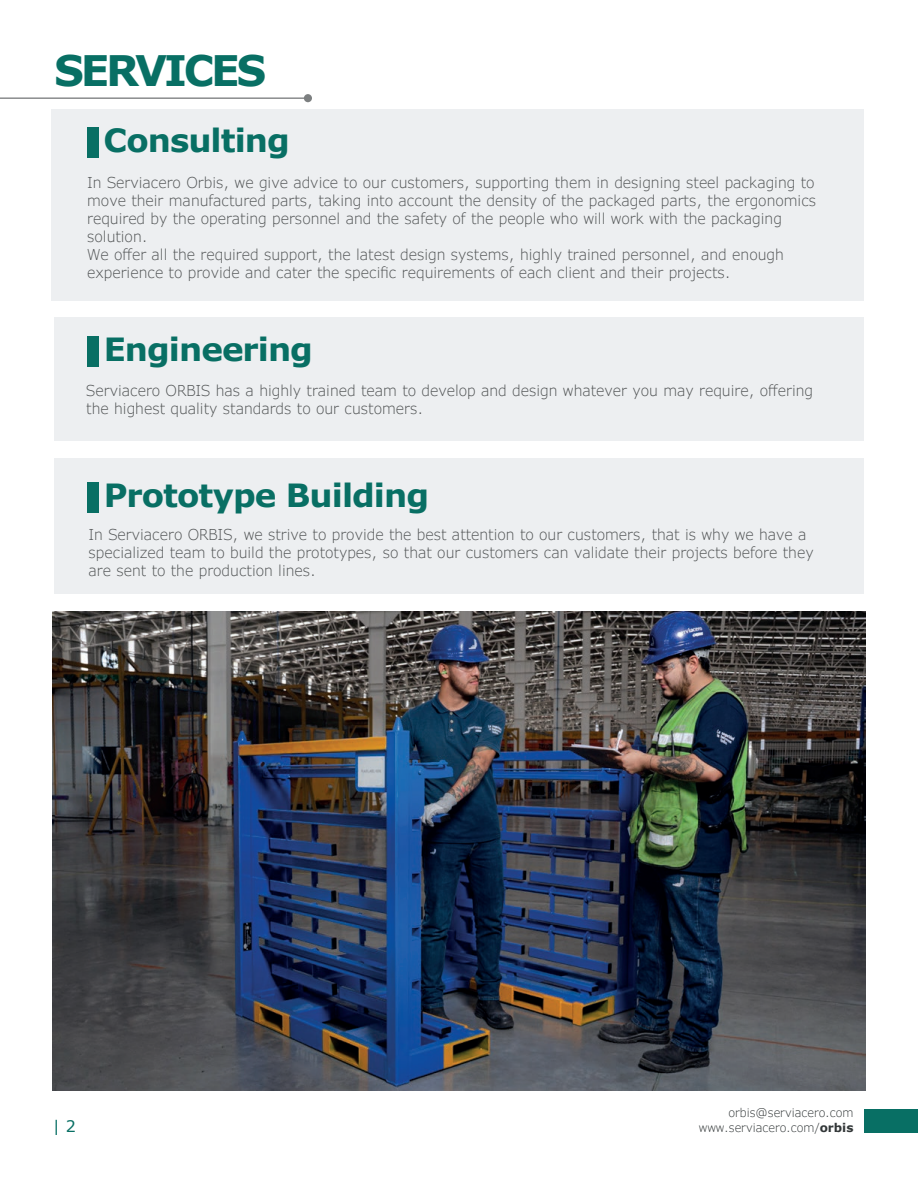
<style>
.page{position:relative;width:918px;height:1188px;background:#fff}
.page>*{position:absolute;margin:0;border:0;box-sizing:border-box;transform-origin:0 0}
.t1{font:700 42px "Verdana Pro";letter-spacing:-.075em;color:#086f64}
.t2{font:700 31.95px "Verdana Pro";letter-spacing:-.03em;color:#086f64}
.t3{font:15.9px "Verdana Pro";color:#086f64}
.t4{font:300 15px/18px "Verdana Pro";color:#4f5253}
.t5{font:300 12px "Verdana Pro";color:#323738}
.s1{font-weight:700}
</style>
<div class="page">
<div style="left:864px;top:1109px;width:54px;height:23px;background:#086f64"></div>
<div style="left:51px;top:109px;width:813px;height:191px;background:#edeff1"></div>
<div style="left:54px;top:317px;width:810px;height:124px;background:#edeff1"></div>
<div style="left:54px;top:458px;width:810px;height:136px;background:#edeff1"></div>
<div style="left:87px;top:128px;width:12px;height:30px;background:#086f64"></div>
<div style="left:87px;top:337px;width:12px;height:30px;background:#086f64"></div>
<div style="left:87px;top:482px;width:12px;height:30px;background:#086f64"></div>
<img style="left:52px;top:611px;width:814px;height:479px">
<hr style="left:0;top:98px;width:308px;height:1px;background:#7c7f80">
<div style="left:304px;top:94px;width:8px;height:8px;background:#7c7f80;border-radius:50%"></div>
<h1 class="t1" style="left:54px;top:44px;width:214px">SERVICES</h1>
<h2 class="t2" style="left:104px;top:120px;width:188px">Consulting</h2>
<p class="t4" style="left:87px;top:174px;width:731px">In Serviacero Orbis, we give advice to our customers, supporting them in designing steel packaging to move their manufactured parts, taking into account the density of the packaged parts, the ergonomics required by the operating personnel and the safety of the people who will work with the packaging solution.<br>We offer all the required support, the latest design systems, highly trained personnel, and enough experience to provide and cater the specific requirements of each client and their projects.</p>
<h2 class="t2" style="left:104px;top:329px;width:211px">Engineering</h2>
<p class="t4" style="left:86px;top:382px;width:728px">Serviacero ORBIS has a highly trained team to develop and design whatever you may require, offering the highest quality standards to our customers.</p>
<h2 class="t2" style="left:104px;top:474px;width:327px">Prototype Building</h2>
<p class="t4" style="left:89px;top:525px;width:727px">In Serviacero ORBIS, we strive to provide the best attention to our customers, that is why we have a specialized team to build the prototypes, so that our customers can validate their projects before they are sent to the production lines.</p>
<p class="t5" style="left:728px;top:1105px;width:127px">orbis@serviacero.com</p>
<p class="t3" style="left:53px;top:1116px;width:24px">| 2</p>
<p class="t5" style="left:699px;top:1120px;width:156px">www.serviacero.com/<span class="s1">orbis</span></p>
</div>
